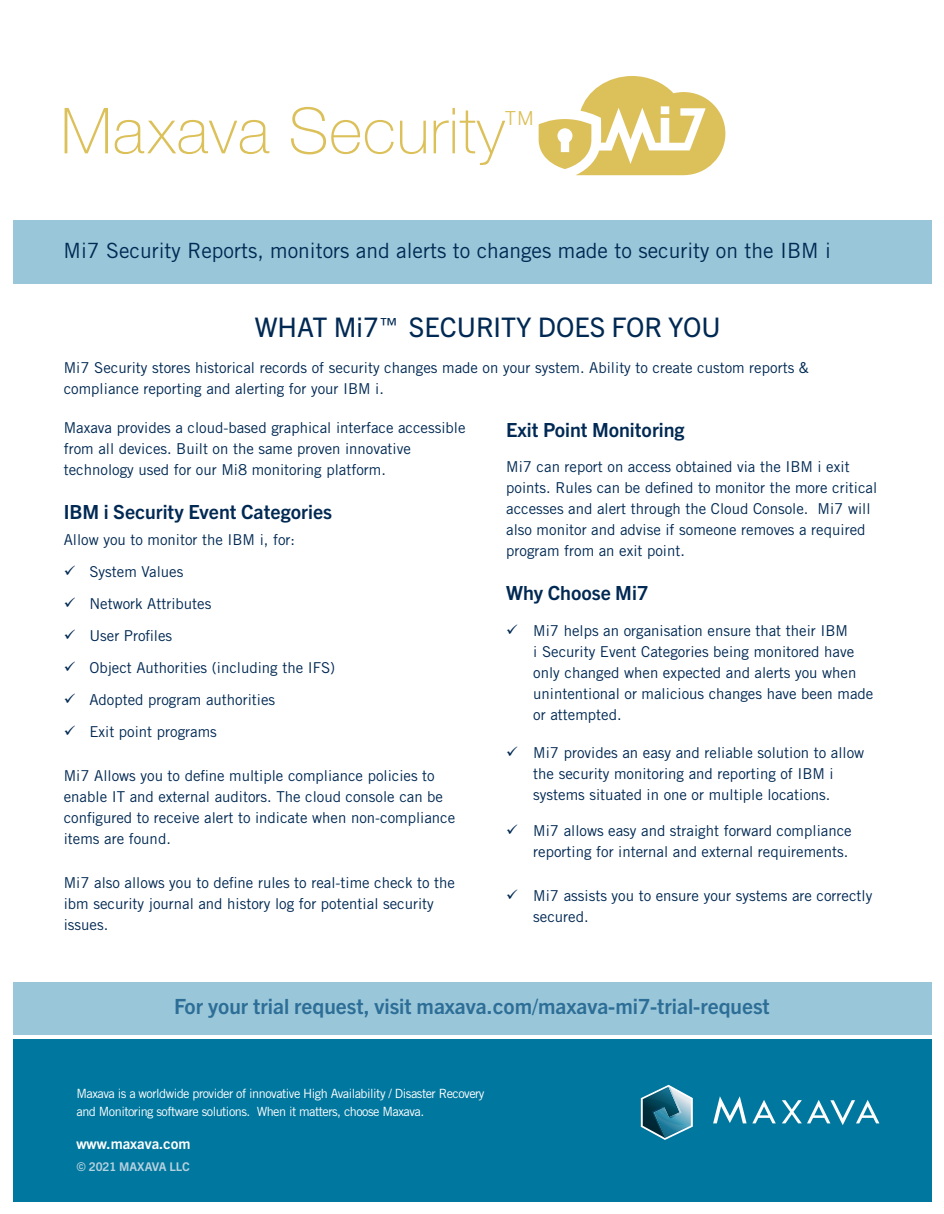
<style>
.page{position:relative;width:944px;height:1214px;background:#fff}
.page>*{position:absolute;margin:0;border:0;box-sizing:border-box;transform-origin:0 0}
.t1{font:100 63.6px "Helvetica Neue";letter-spacing:.01em;color:#dcc059}
.t2{font:27px "Trade Gothic Next LT Pro";color:#002953}
.t3{font:21px "Trade Gothic LT Std";color:#002953}
.t4{font:700 21px "Trade Gothic Next LT Pro";color:#2d6e97}
.t5{font:700 19.5px "Trade Gothic Next LT Pro";color:#002953}
.t6{font:300 18.75px "Libre Franklin";color:#dcc059}
.t7{font:18px "Trade Gothic LT Std";color:#002953}
.t8{font:15px/21px "Trade Gothic LT Std";color:#002953}
.prduct_table_text{font:700 14.55px "Trade Gothic Next LT Pro";color:#fff}
.t9{font:12.75px/18px "Trade Gothic LT Std";letter-spacing:-.04em;color:#fff}
.body{font:700 12px "Trade Gothic Next LT Pro";color:#b6d1e0}
</style>
<div class="page">
<div style="left:13px;top:220px;width:918px;height:64px;background:#9ac6d9"></div>
<div style="left:13px;top:1039px;width:918px;height:162px;background:#00779e"></div>
<div style="left:13px;top:982px;width:918px;height:53px;background:#9ac6d9"></div>
<svg style="left:713px;top:1096px;width:33px;height:27px"></svg>
<svg style="left:782px;top:1100px;width:19px;height:23px"></svg>
<svg style="left:807px;top:1100px;width:72px;height:25px"></svg>
<svg style="left:752px;top:1100px;width:23px;height:23px"></svg>
<svg style="left:640px;top:1084px;width:52px;height:56px"></svg>
<svg style="left:538px;top:76px;width:187px;height:99px"></svg>
<p class="t1" style="left:61px;top:94px;width:446px">Maxava Security</p>
<p class="t6" style="left:504px;top:107px;width:31px">TM</p>
<p class="t3" style="left:64px;top:237px;width:768px">Mi7 Security Reports, monitors and alerts to changes made to security on the IBM i</p>
<p class="t2" style="left:255px;top:309px;width:125px">WHAT Mi7</p>
<p class="t7" style="left:380px;top:313px;width:19px">™</p>
<p class="t2" style="left:409px;top:309px;width:313px">SECURITY DOES FOR YOU</p>
<p class="t8" style="left:64px;top:357px;width:746px">Mi7 Security stores historical records of security changes made on your system. Ability to create custom reports &amp; compliance reporting and alerting for your IBM i.</p>
<p class="t8" style="left:64px;top:416px;width:403px">Maxava provides a cloud-based graphical interface accessible from all devices. Built on the same proven innovative technology used for our Mi8 monitoring platform.</p>
<p class="t5" style="left:64px;top:498px;width:270px">IBM i Security Event Categories</p>
<p class="t8" style="left:64px;top:529px;width:233px">Allow you to monitor the IBM i, for:</p>
<p class="t8" style="left:89px;top:561px;width:96px">System Values</p>
<p class="t8" style="left:89px;top:593px;width:124px">Network Attributes</p>
<p class="t8" style="left:89px;top:625px;width:84px">User Profiles</p>
<p class="t8" style="left:89px;top:657px;width:247px">Object Authorities (including the IFS)</p>
<p class="t8" style="left:89px;top:689px;width:187px">Adopted program authorities</p>
<p class="t8" style="left:89px;top:721px;width:129px">Exit point programs</p>
<p class="t8" style="left:64px;top:765px;width:393px">Mi7 Allows you to define multiple compliance policies to enable IT and external auditors. The cloud console can be configured to receive alert to indicate when non-compliance items are found.</p>
<p class="t8" style="left:64px;top:872px;width:393px">Mi7 also allows you to define rules to real-time check to the ibm security journal and history log for potential security issues.</p>
<p class="t5" style="left:506px;top:416px;width:180px">Exit Point Monitoring</p>
<p class="t8" style="left:506px;top:456px;width:372px">Mi7 can report on access obtained via the IBM i exit points. Rules can be defined to monitor the more critical accesses and alert through the Cloud Console. Mi7 will also monitor and advise if someone removes a required program from an exit point.</p>
<p class="t5" style="left:506px;top:580px;width:143px">Why Choose Mi7</p>
<p class="t8" style="left:533px;top:620px;width:342px">Mi7 helps an organisation ensure that their IBM<br>i Security Event Categories being monitored have only changed when expected and alerts you when unintentional or malicious changes have been made or attempted.</p>
<p class="t8" style="left:533px;top:742px;width:332px">Mi7 provides an easy and reliable solution to allow the security monitoring and reporting of IBM i systems situated in one or multiple locations.</p>
<p class="t8" style="left:533px;top:819px;width:320px">Mi7 allows easy and straight forward compliance reporting for internal and external requirements.</p>
<p class="t8" style="left:533px;top:884px;width:341px">Mi7 assists you to ensure your systems are correctly secured.</p>
<p class="t4" style="left:174px;top:992px;width:597px">For your trial request, visit maxava.com/maxava-mi7-trial-request</p>
<p class="t9" style="left:77px;top:1084px;width:409px">Maxava is a worldwide provider of innovative High Availability / Disaster Recovery and Monitoring software solutions. When it matters, choose Maxava.</p>
<p class="prduct_table_text" style="left:77px;top:1133px;width:115px">www.maxava.com</p>
<p class="body" style="left:77px;top:1158px;width:115px">© 2021 MAXAVA LLC</p>
</div>
